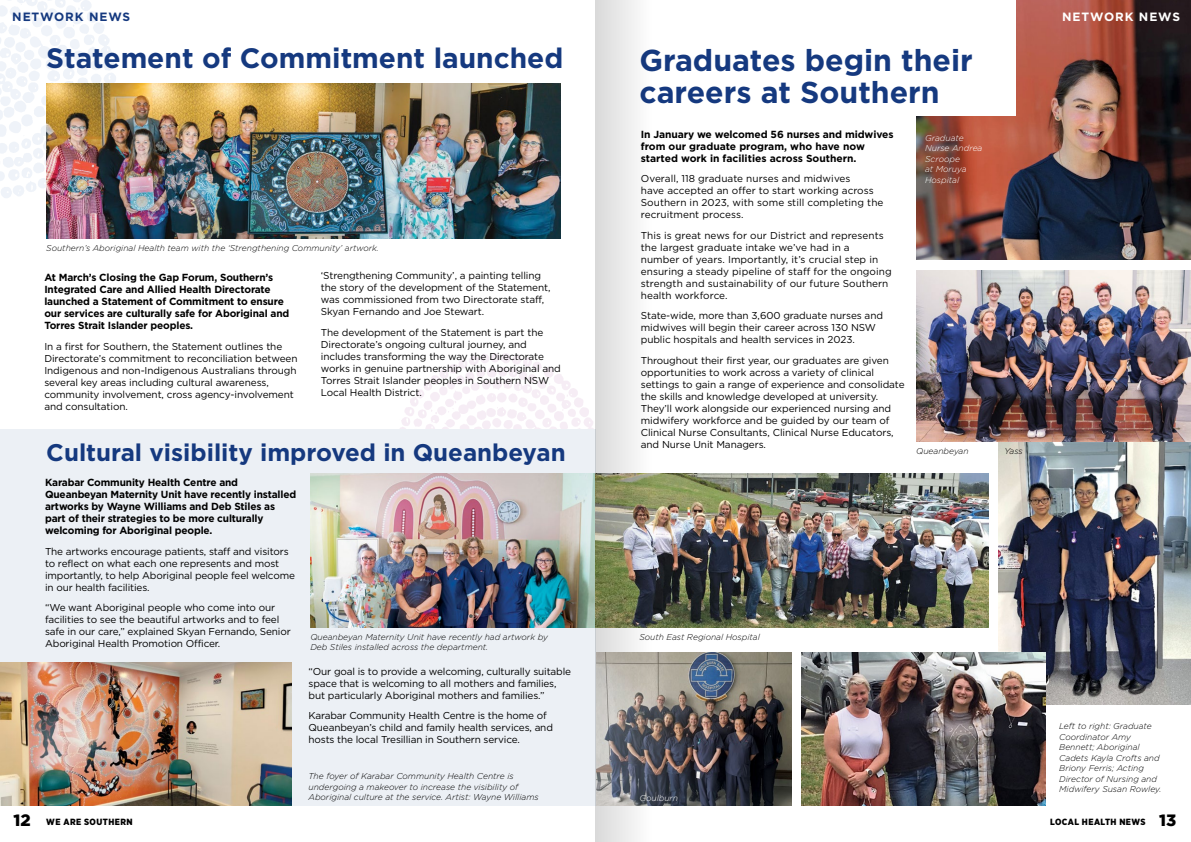
<style>
.page{position:relative;width:1191px;height:842px;background:#fff}
.page>*{position:absolute;margin:0;border:0;box-sizing:border-box;transform-origin:0 0}
.Heading_24{font:700 30.2px/32.1px "Gotham";color:#15397f}
.Heading_24-2{font:700 28px "Gotham";color:#15397f}
.Heading_24-3{font:700 24px "Gotham";color:#15397f}
.Heading_24-4{font:700 12px "Gotham";letter-spacing:.075em;color:#15397f}
.Heading_24-5{font:700 12px "Gotham";letter-spacing:.075em;color:#fff}
.Bolded_body{font:700 10.3px/12px "Homepage Baukasten";letter-spacing:-.015em;color:#000}
.Body_11{font:10px/12px "Homepage Baukasten";letter-spacing:-.01em;color:#000}
.t1{font:900 9px "Gotham Narrow";letter-spacing:.05em;color:#000}
.t2{font:italic 300 8.5px/10.5px "Gotham";color:#000}
.t3{font:italic 300 8.5px/10.5px "Gotham";color:#fff}
.s1{font-family:"Gotham";font-size:16.4px}
</style>
<div class="page">
<img style="left:0;top:0;width:139px;height:198px">
<img style="left:998px;top:441px;width:193px;height:263px">
<img style="left:916px;top:270px;width:275px;height:171px">
<img style="left:688px;top:653px;width:104px;height:153px">
<img style="left:916px;top:0;width:275px;height:259px">
<div style="left:0;top:429px;width:595px;height:377px;background:#ecf0f5"></div>
<img style="left:311px;top:473px;width:677px;height:154px">
<img style="left:0;top:662px;width:291px;height:144px">
<img style="left:46px;top:84px;width:515px;height:154px">
<div style="left:595px;top:0;width:420px;height:116px;background:#fff"></div>
<img style="left:802px;top:653px;width:243px;height:153px">
<img style="left:595px;top:0;width:93px;height:842px">
<h2 class="Heading_24-4" style="left:12px;top:9px;width:119px">NETWORK NEWS</h2>
<h2 class="Heading_24-5" style="left:1062px;top:9px;width:119px">NETWORK NEWS</h2>
<h2 class="Heading_24-2" style="left:46px;top:39px;width:518px">Statement of Commitment launched</h2>
<h2 class="Heading_24" style="left:639px;top:44px;width:335px">Graduates begin their careers at Southern</h2>
<p class="t2" style="left:46px;top:243px;width:334px">Southern’s Aboriginal Health team with the ‘Strengthening Community’ artwork.</p>
<p class="Bolded_body" style="left:44px;top:271px;width:246px">At March’s Closing the Gap Forum, Southern’s Integrated Care and Allied Health Directorate launched a Statement of Commitment to ensure our services are culturally safe for Aboriginal and Torres Strait Islander peoples.</p>
<p class="Body_11" style="left:44px;top:340px;width:255px">In a first for Southern, the Statement outlines the Directorate’s commitment to reconciliation between Indigenous and non-Indigenous Australians through several key areas including cultural awareness, community involvement, cross agency-involvement and consultation.</p>
<p class="Body_11" style="left:321px;top:270px;width:231px">‘Strengthening Community’, a painting telling the story of the development of the Statement, was commissioned from two Directorate staff, Skyan Fernando and Joe Stewart.</p>
<p class="Body_11" style="left:321px;top:326px;width:241px">The development of the Statement is part the Directorate’s ongoing cultural journey, and includes transforming the way the Directorate works in genuine partnership with Aboriginal and Torres Strait Islander peoples in Southern NSW Local Health District.</p>
<h2 class="Heading_24-3" style="left:46px;top:437px;width:521px">Cultural visibility improved in Queanbeyan</h2>
<p class="Bolded_body" style="left:45px;top:476px;width:253px">Karabar Community Health Centre and Queanbeyan Maternity Unit have recently installed artworks by Wayne Williams and Deb Stiles as part of their strategies to be more culturally welcoming for Aboriginal people.</p>
<p class="Body_11" style="left:45px;top:545px;width:251px">The artworks encourage patients, staff and visitors to reflect on what each one represents and most importantly, to help Aboriginal people feel welcome in our health facilities.</p>
<p class="Body_11" style="left:45px;top:601px;width:247px">“We want Aboriginal people who come into our facilities to see the beautiful artworks and to feel safe in our care,” explained Skyan Fernando, Senior Aboriginal Health Promotion Officer.</p>
<p class="t2" style="left:310px;top:631px;width:239px">Queanbeyan Maternity Unit have recently had artwork by<br>Deb Stiles installed across the department.</p>
<p class="Body_11" style="left:309px;top:665px;width:264px">“Our goal is to provide a welcoming, culturally suitable space that is welcoming to all mothers and families, but particularly Aboriginal mothers and families.”</p>
<p class="Body_11" style="left:309px;top:709px;width:246px">Karabar Community Health Centre is the home of<br>Queanbeyan’s child and family health services, and hosts the local Tresillian in Southern service.</p>
<p class="t2" style="left:308px;top:771px;width:231px">The foyer of Karabar Community Health Centre is undergoing a makeover to increase the visibility of<br>Aboriginal culture at the service. Artist: Wayne Williams</p>
<p class="Bolded_body" style="left:641px;top:128px;width:254px">In January we welcomed 56 nurses and midwives from our graduate program, who have now started work in facilities across Southern.</p>
<p class="Body_11" style="left:641px;top:173px;width:244px">Overall, 118 graduate nurses and midwives<br>have accepted an offer to start working across Southern in 2023, with some still completing the recruitment process.</p>
<p class="Body_11" style="left:641px;top:229px;width:252px">This is great news for our District and represents the largest graduate intake we’ve had in a<br>number of years. Importantly, it’s crucial step in ensuring a steady pipeline of staff for the ongoing strength and sustainability of our future Southern health workforce.</p>
<p class="Body_11" style="left:641px;top:310px;width:244px">State-wide, more than 3,600 graduate nurses and midwives will begin their career across 130 NSW public hospitals and health services in 2023.</p>
<p class="Body_11" style="left:641px;top:354px;width:265px">Throughout their first year, our graduates are given opportunities to work across a variety of clinical settings to gain a range of experience and consolidate the skills and knowledge developed at university.<br>They’ll work alongside our experienced nursing and midwifery workforce and be guided by our team of Clinical Nurse Consultants, Clinical Nurse Educators, and Nurse Unit Managers.</p>
<p class="t3" style="left:925px;top:132px;width:59px">Graduate<br>Nurse Andrea<br>Scroope<br>at Moruya<br>Hospital</p>
<p class="t2" style="left:916px;top:445px;width:54px">Queanbeyan</p>
<p class="t2" style="left:1004px;top:445px;width:20px">Yass</p>
<p class="t2" style="left:639px;top:631px;width:122px">South East Regional Hospital</p>
<p class="t3" style="left:639px;top:792px;width:40px">Goulburn</p>
<p class="t2" style="left:1059px;top:721px;width:104px">Left to right: Graduate<br>Coordinator Amy<br>Bennett; Aboriginal<br>Cadets Kayla Crofts and<br>Briony Ferris; Acting<br>Director of Nursing and<br>Midwifery Susan Rowley.</p>
<p class="t1" style="left:14px;top:816px;width:121px"><span class="s1">12</span> WE ARE SOUTHERN</p>
<p class="t1" style="left:1050px;top:816px;width:128px">LOCAL HEALTH NEWS <span class="s1">13</span></p>
</div>
